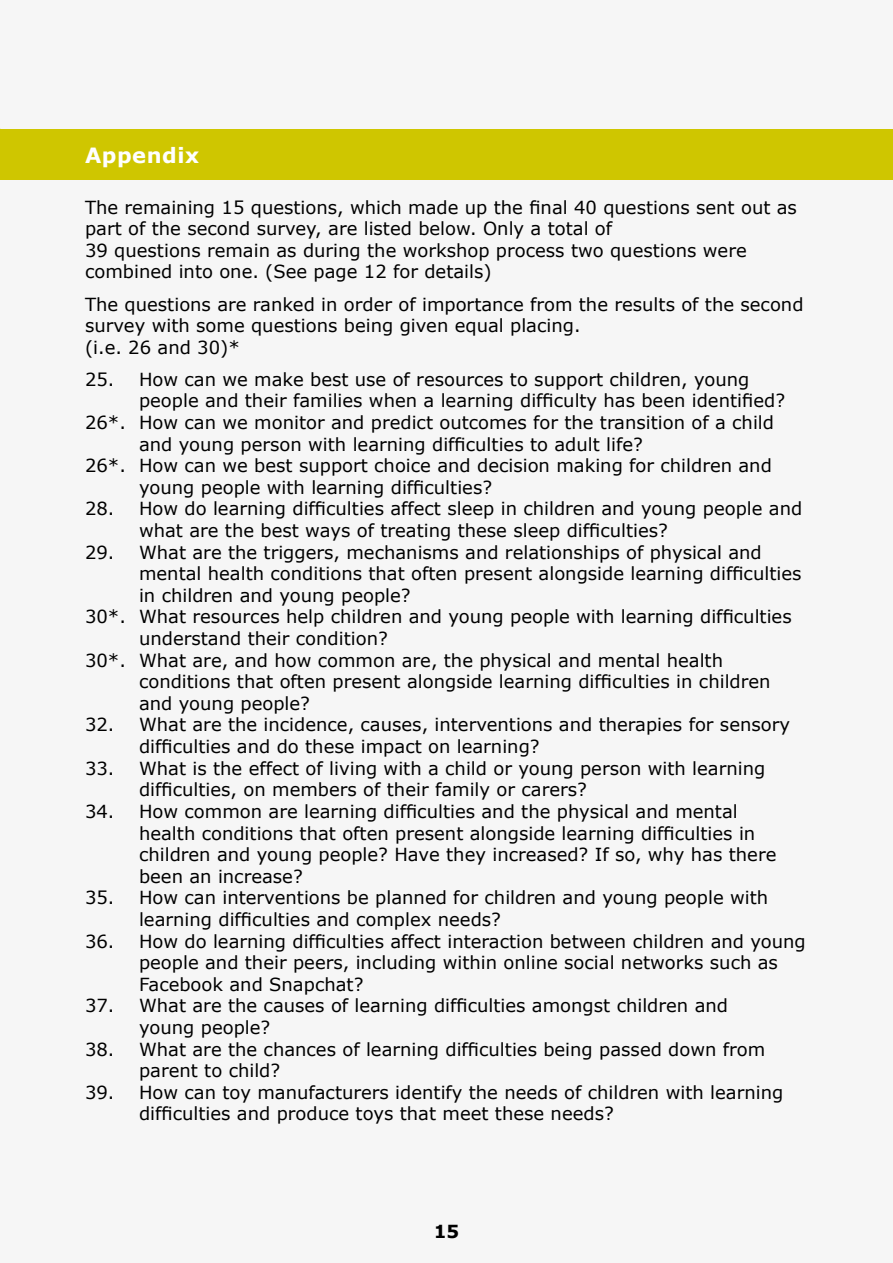
<style>
.page{position:relative;width:893px;height:1263px;background:#f6f6f6}
.page>*{position:absolute;margin:0;border:0;box-sizing:border-box;transform-origin:0 0}
.t1{font:700 21px "Verdana";letter-spacing:.025em;color:#fff}
.t2{font:18px/21.6px "Verdana";color:#000}
.t3{font:700 18px "Verdana";color:#000}
</style>
<div class="page">
<div style="left:0;top:129px;width:893px;height:50px;background:#cfc600"></div>
<p class="t1" style="left:85px;top:141px;width:116px">Appendix</p>
<p class="t2" style="left:85px;top:197px;width:713px">The remaining 15 questions, which made up the final 40 questions sent out as part of the second survey, are listed below. Only a total of<br>39 questions remain as during the workshop process two questions were combined into one. (See page 12 for details)</p>
<p class="t2" style="left:85px;top:293px;width:720px">The questions are ranked in order of importance from the results of the second survey with some questions being given equal placing.<br>(i.e. 26 and 30)*</p>
<p class="t2" style="left:85px;top:369px;width:666px">25. How can we make best use of resources to support children, young</p>
<p class="t2" style="left:139px;top:390px;width:648px">people and their families when a learning difficulty has been identified?</p>
<p class="t2" style="left:85px;top:412px;width:691px">26*. How can we monitor and predict outcomes for the transition of a child</p>
<p class="t2" style="left:139px;top:434px;width:505px">and young person with learning difficulties to adult life?</p>
<p class="t2" style="left:85px;top:455px;width:688px">26*. How can we best support choice and decision making for children and</p>
<p class="t2" style="left:139px;top:477px;width:355px">young people with learning difficulties?</p>
<p class="t2" style="left:139px;top:498px;width:665px;text-indent:-54px">28. How do learning difficulties affect sleep in children and young people and what are the best ways of treating these sleep difficulties?</p>
<p class="t2" style="left:85px;top:542px;width:678px">29. What are the triggers, mechanisms and relationships of physical and</p>
<p class="t2" style="left:139px;top:563px;width:664px">mental health conditions that often present alongside learning difficulties</p>
<p class="t2" style="left:139px;top:585px;width:273px">in children and young people?</p>
<p class="t2" style="left:85px;top:606px;width:708px">30*. What resources help children and young people with learning difficulties</p>
<p class="t2" style="left:139px;top:628px;width:250px">understand their condition?</p>
<p class="t2" style="left:85px;top:650px;width:640px">30*. What are, and how common are, the physical and mental health</p>
<p class="t2" style="left:139px;top:671px;width:633px">conditions that often present alongside learning difficulties in children</p>
<p class="t2" style="left:139px;top:693px;width:173px">and young people?</p>
<p class="t2" style="left:139px;top:714px;width:653px;text-indent:-54px">32. What are the incidence, causes, interventions and therapies for sensory difficulties and do these impact on learning?</p>
<p class="t2" style="left:139px;top:758px;width:628px;text-indent:-54px">33. What is the effect of living with a child or young person with learning difficulties, on members of their family or carers?</p>
<p class="t2" style="left:139px;top:801px;width:639px;text-indent:-54px">34. How common are learning difficulties and the physical and mental health conditions that often present alongside learning difficulties in children and young people? Have they increased? If so, why has there been an increase?</p>
<p class="t2" style="left:139px;top:887px;width:631px;text-indent:-54px">35. How can interventions be planned for children and young people with learning difficulties and complex needs?</p>
<p class="t2" style="left:139px;top:930px;width:668px;text-indent:-54px">36. How do learning difficulties affect interaction between children and young people and their peers, including within online social networks such as<br>Facebook and Snapchat?</p>
<p class="t2" style="left:139px;top:995px;width:590px;text-indent:-54px">37. What are the causes of learning difficulties amongst children and young people?</p>
<p class="t2" style="left:139px;top:1038px;width:628px;text-indent:-54px">38. What are the chances of learning difficulties being passed down from parent to child?</p>
<p class="t2" style="left:139px;top:1082px;width:646px;text-indent:-54px">39. How can toy manufacturers identify the needs of children with learning difficulties and produce toys that meet these needs?</p>
<p class="t3" style="left:434px;top:1220px;width:27px">15</p>
</div>
